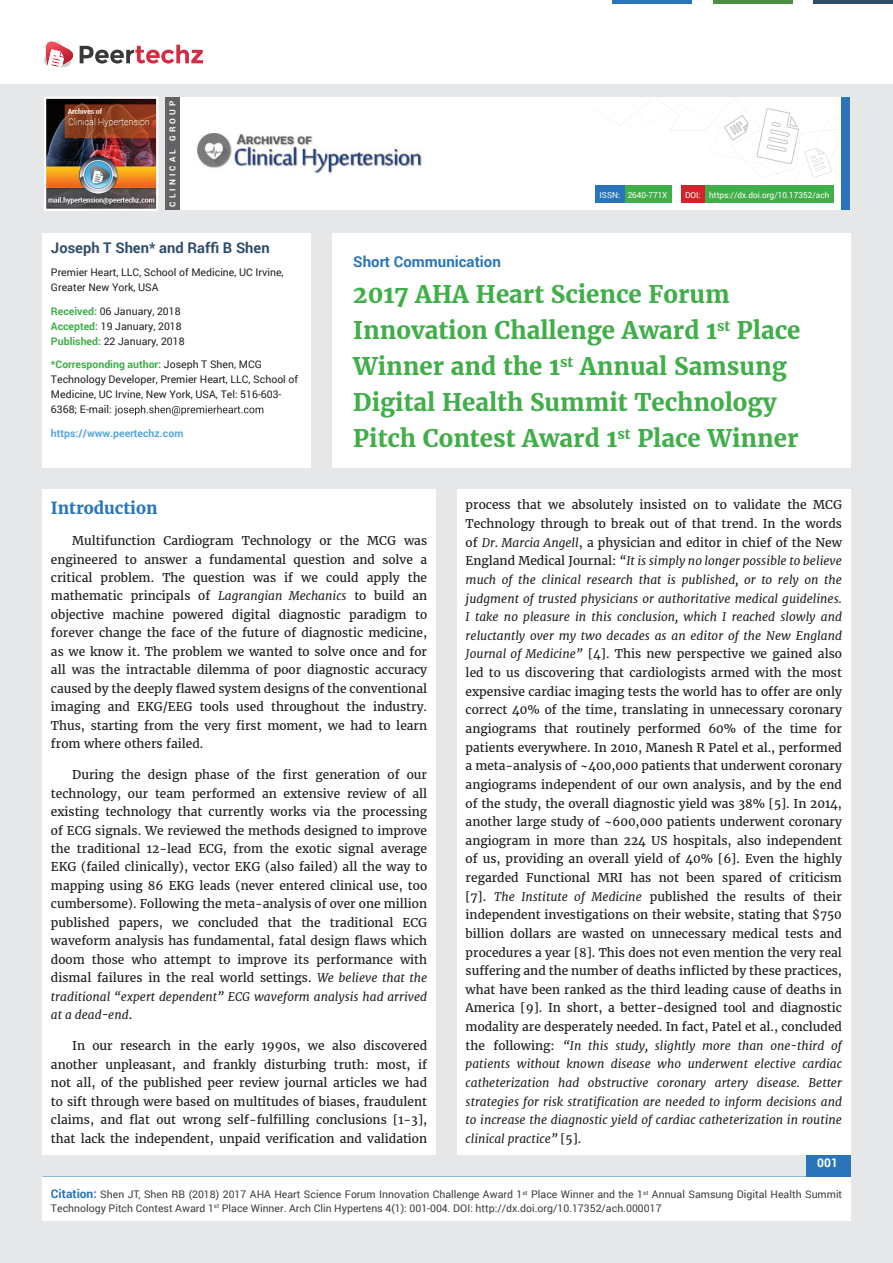
<style>
.page{position:relative;width:893px;height:1263px;background:#e6e7e9}
.page>*{position:absolute;margin:0;border:0;box-sizing:border-box;transform-origin:0 0}
.t1{font:700 24px/36px "Merriweather";color:#40ae49}
.t2{font:700 16.5px "Merriweather";color:#2a75ba}
.t3{font:700 15px "Roboto";color:#2a75ba}
.t4{font:700 14.7px "Roboto";color:#2f4d6a}
.t5{font:12px/18.6px "Merriweather";color:#231f20;text-align:justify}
.t6{font:700 12px "Roboto";color:#fff}
.t7{font:10.5px/15px "Roboto";color:#231f20}
.t8{font:10.5px/13.5px "Roboto";color:#3e3e3f}
.t9{font:700 10.5px "Roboto";color:#56a7dc}
.t10{font:8.25px "Roboto";color:#fff}
.t11{font:700 8.25px "Roboto";letter-spacing:.38em;color:#fff}
.s1{font-weight:700;color:#40ae49}
.s2{font-style:italic}
.s3{font-weight:700;font-size:12px;color:#2a75ba}
</style>
<div class="page">
<div style="left:165px;top:98px;width:684px;height:112px;background:#fff"></div>
<svg style="left:596px;top:100px;width:245px;height:78px"></svg>
<div style="left:841px;top:98px;width:8px;height:112px;background:#2a75ba"></div>
<img style="left:47px;top:100px;width:108px;height:108px">
<div style="left:44px;top:97px;width:114px;height:114px;border:2px solid #fff"></div>
<div style="left:0;top:0;width:893px;height:83px;background:#fff"></div>
<svg style="left:44px;top:41px;width:159px;height:27px"></svg>
<hr style="left:713px;top:0;width:79px;height:3px;background:#4b9041">
<hr style="left:612px;top:0;width:80px;height:3px;background:#2a75ba">
<hr style="left:813px;top:0;width:80px;height:3px;background:#2f4d6a">
<div style="left:806px;top:1154px;width:44px;height:44px;background:#2a75ba"></div>
<div style="left:42px;top:1177px;width:809px;height:43px;background:#fff"></div>
<div style="left:705px;top:185px;width:129px;height:18px;background:#40ae49"></div>
<div style="left:681px;top:185px;width:24px;height:18px;background:#d1232a"></div>
<div style="left:623px;top:186px;width:49px;height:17px;background:#40ae49"></div>
<div style="left:595px;top:185px;width:29px;height:18px;background:#2a75ba"></div>
<img style="left:197px;top:133px;width:225px;height:41px">
<div style="left:165px;top:98px;width:15px;height:112px;background:#636366"></div>
<div style="left:332px;top:233px;width:518px;height:235px;background:#fff"></div>
<div style="left:42px;top:233px;width:269px;height:235px;background:#fff"></div>
<svg style="left:114px;top:405px;width:149px;height:11px"></svg>
<div style="left:42px;top:489px;width:394px;height:665px;background:#fff"></div>
<div style="left:457px;top:489px;width:393px;height:665px;background:#fff"></div>
<p class="t11" style="left:167px;top:207px;width:107px;rotate:-90deg">CLINICAL GROUP</p>
<p class="t4" style="left:51px;top:237px;width:220px">Joseph T Shen* and Raffi B Shen</p>
<p class="t7" style="left:51px;top:265px;width:234px">Premier Heart, LLC, School of Medicine, UC Irvine,<br>Greater New York, USA</p>
<p class="t7" style="left:51px;top:303px;width:135px"><span class="s1">Received:</span> 06 January, 2018<br><span class="s1">Accepted:</span> 19 January, 2018<br><span class="s1">Published:</span> 22 January, 2018</p>
<p class="t7" style="left:51px;top:357px;width:249px"><span class="s1">*Corresponding author:</span> Joseph T Shen, MCG Technology Developer, Premier Heart, LLC, School of Medicine, UC Irvine, New York, USA, Tel: 516-603- 6368; E-mail:</p>
<p class="t9" style="left:51px;top:426px;width:134px">https://www.peertechz.com</p>
<p class="t10" style="left:599px;top:189px;width:69px">ISSN: 2640-771X</p>
<p class="t10" style="left:685px;top:189px;width:146px">DOI: https://dx.doi.org/10.17352/ach</p>
<p class="t3" style="left:353px;top:251px;width:149px">Short Communication</p>
<h1 class="t1" style="left:353px;top:276px;width:449px">2017 AHA Heart Science Forum Innovation Challenge Award 1<sup>st</sup> Place Winner and the 1<sup>st</sup> Annual Samsung Digital Health Summit Technology Pitch Contest Award 1<sup>st</sup> Place Winner</h1>
<h2 class="t2" style="left:51px;top:498px;width:108px">Introduction</h2>
<p class="t5" style="left:51px;top:532px;width:378px;text-indent:21px">Multifunction Cardiogram Technology or the MCG was engineered to answer a fundamental question and solve a critical problem. The question was if we could apply the mathematic principals of <span class="s2">Lagrangian Mechanics</span> to build an objective machine powered digital diagnostic paradigm to forever change the face of the future of diagnostic medicine, as we know it. The problem we wanted to solve once and for all was the intractable dilemma of poor diagnostic accuracy caused by the deeply flawed system designs of the conventional imaging and EKG/EEG tools used throughout the industry.<br>Thus, starting from the very first moment, we had to learn from where others failed.</p>
<p class="t5" style="left:51px;top:766px;width:378px;text-indent:21px">During the design phase of the first generation of our technology, our team performed an extensive review of all existing technology that currently works via the processing of ECG signals. We reviewed the methods designed to improve the traditional 12-lead ECG, from the exotic signal average EKG (failed clinically), vector EKG (also failed) all the way to mapping using 86 EKG leads (never entered clinical use, too cumbersome). Following the meta-analysis of over one million published papers, we concluded that the traditional ECG waveform analysis has fundamental, fatal design flaws which doom those who attempt to improve its performance with dismal failures in the real world settings. <span class="s2">We believe that the traditional “expert dependent” ECG waveform analysis had arrived at a dead-end</span>.</p>
<p class="t5" style="left:51px;top:1037px;width:378px;text-indent:21px">In our research in the early 1990s, we also discovered another unpleasant, and frankly disturbing truth: most, if not all, of the published peer review journal articles we had to sift through were based on multitudes of biases, fraudulent claims, and flat out wrong self-fulfilling conclusions [1-3], that lack the independent, unpaid verification and validation</p>
<p class="t5" style="left:466px;top:496px;width:378px">process that we absolutely insisted on to validate the MCG Technology through to break out of that trend. In the words of <span class="s2">Dr. Marcia Angell</span>, a physician and editor in chief of the New England Medical Journal: <span class="s2">“It is simply no longer possible to believe much of the clinical research that is published, or to rely on the judgment of trusted physicians or authoritative medical guidelines.<br>I take no pleasure in this conclusion, which I reached slowly and reluctantly over my two decades as an editor of the New England Journal of Medicine”</span> [4]. This new perspective we gained also led to us discovering that cardiologists armed with the most expensive cardiac imaging tests the world has to offer are only correct 40% of the time, translating in unnecessary coronary angiograms that routinely performed 60% of the time for patients everywhere. In 2010, Manesh R Patel et al., performed a meta-analysis of ~400,000 patients that underwent coronary angiograms independent of our own analysis, and by the end of the study, the overall diagnostic yield was 38% [5]. In 2014, another large study of ~600,000 patients underwent coronary angiogram in more than 224 US hospitals, also independent of us, providing an overall yield of 40% [6]. Even the highly regarded Functional MRI has not been spared of criticism [7]. <span class="s2">The Institute of Medicine</span> published the results of their independent investigations on their website, stating that $750 billion dollars are wasted on unnecessary medical tests and procedures a year [8]. This does not even mention the very real suffering and the number of deaths inflicted by these practices, what have been ranked as the third leading cause of deaths in America [9]. In short, a better-designed tool and diagnostic modality are desperately needed. In fact, Patel et al., concluded the following: <span class="s2">“In this study, slightly more than one-third of patients without known disease who underwent elective cardiac catheterization had obstructive coronary artery disease. Better strategies for risk stratification are needed to inform decisions and to increase the diagnostic yield of cardiac catheterization in routine clinical practice”</span> [5].</p>
<p class="t6" style="left:817px;top:1154px;width:22px">001</p>
<p class="t8" style="left:51px;top:1188px;width:793px"><span class="s3">Citation:</span> Shen JT, Shen RB (2018) 2017 AHA Heart Science Forum Innovation Challenge Award 1<sup>st</sup> Place Winner and the 1<sup>st</sup> Annual Samsung Digital Health Summit<br>Technology Pitch Contest Award 1<sup>st</sup> Place Winner. Arch Clin Hypertens 4(1): 001-004. DOI: http://dx.doi.org/10.17352/ach.000017</p>
</div>
